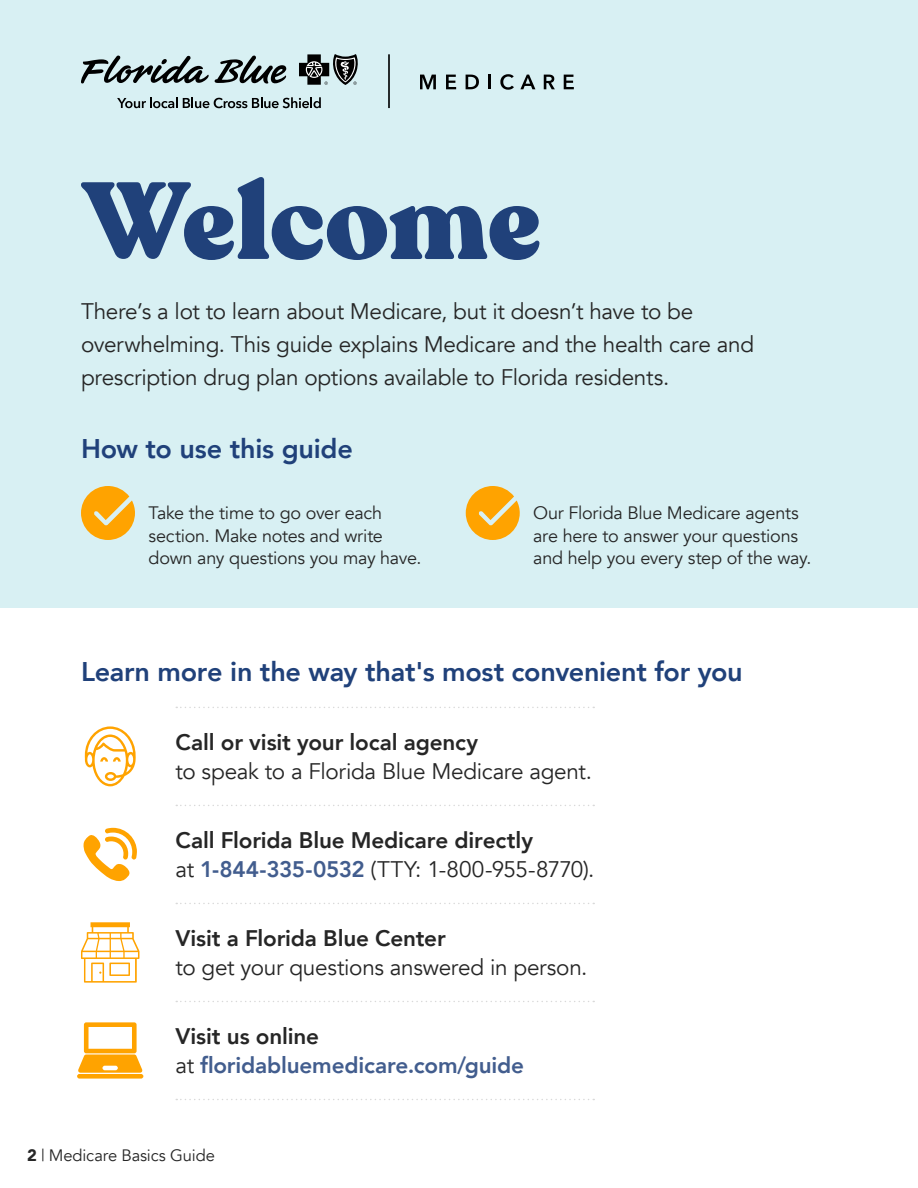
<style>
.page{position:relative;width:918px;height:1188px;background:#fff}
.page>*{position:absolute;margin:0;border:0;box-sizing:border-box;transform-origin:0 0}
.t1{font:900 108px "Recoleta Alt";letter-spacing:-.005em;color:#20417a}
.t2{font:800 27px "Avenir";letter-spacing:-.01em;color:#20417a}
.t3{font:22.5px/33px "Avenir";letter-spacing:-.015em;color:#262626}
.t4{font:800 22.5px/28.5px "Avenir";letter-spacing:-.005em;color:#262626}
.t5{font:800 22.5px/28.5px "Avenir";letter-spacing:-.005em;color:#425d8e}
.t6{font:18px/22.5px "Avenir";letter-spacing:-.015em;color:#262626}
.t7{font:16.5px "Avenir";letter-spacing:-.01em;color:#262626}
.s1{font-weight:400}
.s2{color:#425d8e}
.s3{color:#262626}
.s4{font-weight:400;color:#262626}
.s5{font-weight:900}
</style>
<div class="page">
<div style="left:0;top:0;width:918px;height:608px;background:#d8f0f3"></div>
<svg style="left:85px;top:726px;width:51px;height:60px"></svg>
<svg style="left:420px;top:75px;width:16px;height:14px"></svg>
<svg style="left:446px;top:75px;width:10px;height:14px"></svg>
<svg style="left:466px;top:75px;width:13px;height:14px"></svg>
<hr style="left:488px;top:75px;width:3px;height:14px;background:#000">
<svg style="left:500px;top:74px;width:14px;height:16px"></svg>
<svg style="left:520px;top:75px;width:15px;height:14px"></svg>
<svg style="left:544px;top:75px;width:11px;height:14px"></svg>
<svg style="left:564px;top:75px;width:10px;height:14px"></svg>
<svg style="left:81px;top:55px;width:128px;height:29px"></svg>
<svg style="left:215px;top:55px;width:72px;height:29px"></svg>
<svg style="left:299px;top:54px;width:59px;height:31px"></svg>
<svg style="left:117px;top:97px;width:204px;height:11px"></svg>
<hr style="left:388px;top:54px;width:2px;height:54px;background:#000">
<svg style="left:176px;top:1099px;width:418px;height:1px"></svg>
<svg style="left:176px;top:1001px;width:418px;height:1px"></svg>
<svg style="left:176px;top:903px;width:418px;height:1px"></svg>
<svg style="left:176px;top:805px;width:418px;height:1px"></svg>
<svg style="left:176px;top:707px;width:418px;height:1px"></svg>
<svg style="left:81px;top:486px;width:54px;height:54px"></svg>
<svg style="left:466px;top:486px;width:54px;height:54px"></svg>
<svg style="left:83px;top:828px;width:54px;height:53px"></svg>
<svg style="left:81px;top:922px;width:58px;height:61px"></svg>
<svg style="left:77px;top:1022px;width:66px;height:57px"></svg>
<h1 class="t1" style="left:82px;top:152px;width:461px">Welcome</h1>
<p class="t3" style="left:81px;top:295px;width:675px">There’s a lot to learn about Medicare, but it doesn’t have to be overwhelming. This guide explains Medicare and the health care and prescription drug plan options available to Florida residents.</p>
<p class="t2" style="left:81px;top:427px;width:273px">How to use this guide</p>
<p class="t6" style="left:148px;top:502px;width:274px">Take the time to go over each section. Make notes and write down any questions you may have.</p>
<p class="t6" style="left:533px;top:502px;width:280px">Our Florida Blue Medicare agents are here to answer your questions and help you every step of the way.</p>
<p class="t2" style="left:81px;top:650px;width:663px">Learn more in the way that's most convenient for you</p>
<p class="t4" style="left:176px;top:728px;width:304px">Call or visit your local agency</p>
<p class="t3" style="left:176px;top:755px;width:418px">to speak to a Florida Blue Medicare agent.</p>
<p class="t4" style="left:176px;top:826px;width:420px">Call Florida Blue Medicare directly<br><span class="s1">at</span> <span class="s2">1-844-335-0532</span> <span class="s1">(TTY: 1-800-955-8770).</span></p>
<p class="t4" style="left:176px;top:924px;width:272px">Visit a Florida Blue Center</p>
<p class="t3" style="left:176px;top:951px;width:414px">to get your questions answered in person.</p>
<p class="t5" style="left:176px;top:1022px;width:350px"><span class="s3">Visit us online<br></span><span class="s4">at</span> floridabluemedicare.com/guide</p>
<p class="t7" style="left:27px;top:1145px;width:189px"><span class="s5">2</span> | Medicare Basics Guide</p>
</div>
